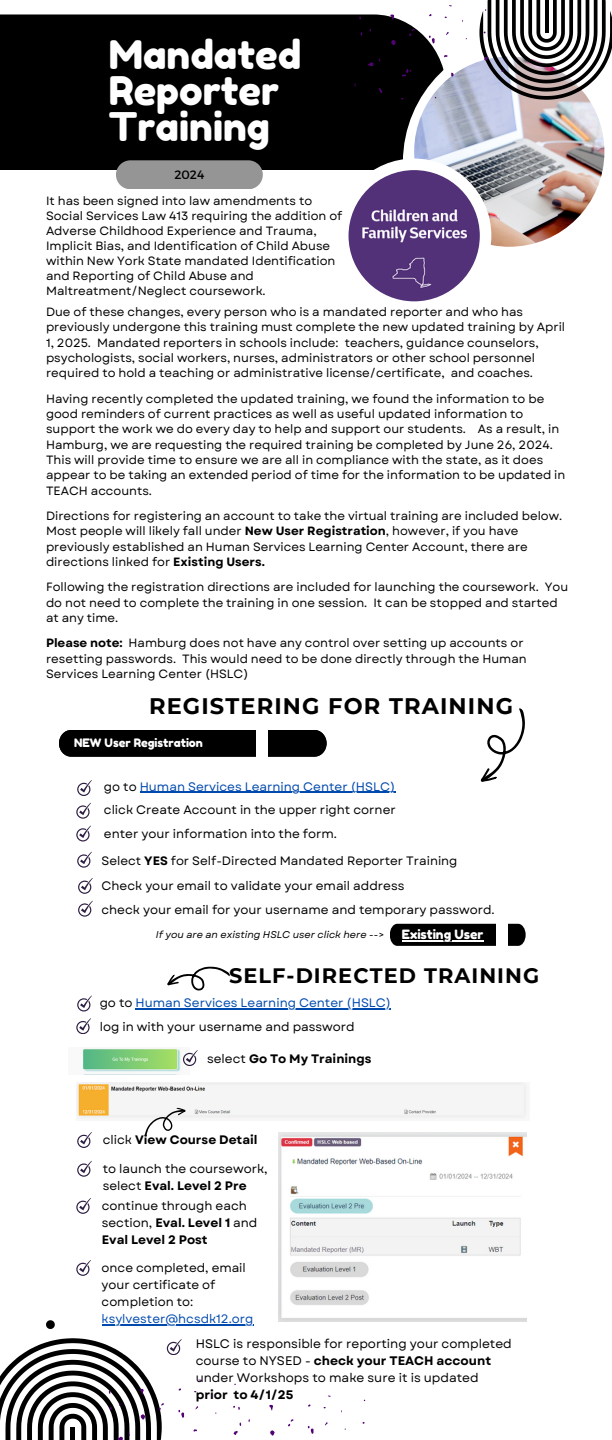
<style>
.page{position:relative;width:612px;height:1440px;background:#fff}
.page>*{position:absolute;margin:0;border:0;box-sizing:border-box;transform-origin:0 0}
.t1{font:39.4px/35.8px "Fredoka One";color:#fff}
.t2{font:700 22.5px "Montserrat";letter-spacing:.05em;color:#000}
.t3{font:700 20.9px "Montserrat";letter-spacing:.05em;color:#000}
.t4{font:12.9px "Fredoka One";color:#fff}
.t5{font:12.4px/17px "Garet";color:#000}
.t6{font:12.3px/17px "Garet";color:#000}
.t7{font:12.3px "Garet";color:#004aad}
.t8{font:700 12.3px "Garet";color:#000}
.t9{font:12.2px/16.9px "Garet";color:#000}
.t10{font:12.2px "Garet";color:#004aad}
.t11{font:12.1px "Montserrat";color:#000}
.t12{font:12px/15.3px "Garet";color:#000}
.t13{font:11.7px "Fredoka One";color:#fff}
.t14{font:italic 9.8px "Garet";color:#000}
.s1{font-weight:700}
.s2{color:#000}
.s3{font-weight:400}
</style>
<div class="page">
<div style="left:0;top:14px;width:447px;height:156px;background:#000"></div>
<svg style="left:403px;top:37px;width:202px;height:210px"></svg>
<img style="left:414px;top:56px;width:190px;height:191px;border-radius:50%">
<div style="left:337px;top:159px;width:154px;height:154px;background:#fff;border-radius:50%"></div>
<img style="left:349px;top:170px;width:131px;height:131px;border-radius:50%">
<div style="left:116px;top:160px;width:147px;height:29px;background:#959595;border-radius:14px"></div>
<svg style="left:76px;top:1198px;width:15px;height:16px"></svg>
<svg style="left:46px;top:1320px;width:9px;height:9px"></svg>
<svg style="left:390px;top:924px;width:136px;height:22px;background:#101010"></svg>
<hr style="left:402px;top:940px;width:81px;height:1px;background:#fff">
<div style="left:496px;top:917px;width:12px;height:45px;background:#fff"></div>
<svg style="left:480px;top:708px;width:45px;height:74px"></svg>
<svg style="left:391px;top:40px;width:5px;height:5px"></svg>
<svg style="left:368px;top:62px;width:5px;height:4px"></svg>
<svg style="left:390px;top:14px;width:4px;height:6px"></svg>
<svg style="left:379px;top:88px;width:3px;height:5px"></svg>
<svg style="left:451px;top:73px;width:3px;height:4px"></svg>
<svg style="left:409px;top:29px;width:6px;height:7px"></svg>
<svg style="left:429px;top:36px;width:6px;height:8px"></svg>
<svg style="left:402px;top:69px;width:9px;height:8px"></svg>
<svg style="left:479px;top:0;width:133px;height:99px"></svg>
<div style="left:59px;top:730px;width:268px;height:27px;background:#000"></div>
<div style="left:256px;top:699px;width:12px;height:89px;background:#fff"></div>
<svg style="left:77px;top:780px;width:15px;height:16px"></svg>
<svg style="left:76px;top:803px;width:15px;height:15px"></svg>
<svg style="left:76px;top:826px;width:15px;height:15px"></svg>
<svg style="left:77px;top:852px;width:15px;height:15px"></svg>
<svg style="left:78px;top:878px;width:15px;height:16px"></svg>
<svg style="left:78px;top:901px;width:15px;height:15px"></svg>
<svg style="left:167px;top:966px;width:63px;height:25px"></svg>
<svg style="left:77px;top:996px;width:15px;height:15px"></svg>
<svg style="left:76px;top:1018px;width:15px;height:16px"></svg>
<img style="left:82px;top:1048px;width:99px;height:24px">
<svg style="left:183px;top:1050px;width:15px;height:16px"></svg>
<svg style="left:77px;top:1132px;width:15px;height:16px"></svg>
<img style="left:76px;top:1083px;width:451px;height:35px">
<svg style="left:141px;top:1106px;width:48px;height:31px"></svg>
<svg style="left:77px;top:1161px;width:15px;height:16px"></svg>
<img style="left:279px;top:1132px;width:247px;height:190px">
<svg style="left:76px;top:1260px;width:15px;height:16px"></svg>
<hr style="left:140px;top:792px;width:255px;height:1px;background:#004aad">
<hr style="left:136px;top:1008px;width:255px;height:1px;background:#004aad">
<hr style="left:102px;top:1324px;width:151px;height:1px;background:#004aad">
<svg style="left:0;top:1338px;width:184px;height:102px"></svg>
<svg style="left:270px;top:1430px;width:5px;height:6px"></svg>
<svg style="left:269px;top:1405px;width:4px;height:6px"></svg>
<svg style="left:234px;top:1422px;width:7px;height:13px"></svg>
<svg style="left:288px;top:1419px;width:6px;height:7px"></svg>
<svg style="left:233px;top:1406px;width:7px;height:4px"></svg>
<svg style="left:308px;top:1426px;width:6px;height:8px"></svg>
<h4 class="t1" style="left:109px;top:37px;width:194px">Mandated<br>Reporter<br>Training</h4>
<h4 class="t11" style="left:174px;top:167px;width:31px">2024</h4>
<h4 class="t12" style="left:46px;top:193px;width:298px;line-height:15px">It has been signed into law amendments to Social Services Law 413 requiring the addition of Adverse Childhood Experience and Trauma, Implicit Bias, and Identification of Child Abuse within New York State mandated Identification and Reporting of Child Abuse and Maltreatment/Neglect coursework.</h4>
<p class="t12" style="left:46px;top:304px;width:521px">Due of these changes, every person who is a mandated reporter and who has previously undergone this training must complete the new updated training by April 1, 2025. Mandated reporters in schools include: teachers, guidance counselors, psychologists, social workers, nurses, administrators or other school personnel required to hold a teaching or administrative license/certificate, and coaches.</p>
<h2 class="t12" style="left:46px;top:391px;width:521px">Having recently completed the updated training, we found the information to be good reminders of current practices as well as useful updated information to support the work we do every day to help and support our students. As a result, in Hamburg, we are requesting the required training be completed by June 26, 2024.<br>This will provide time to ensure we are all in compliance with the state, as it does appear to be taking an extended period of time for the information to be updated in TEACH accounts.</h2>
<p class="t12" style="left:46px;top:508px;width:518px">Directions for registering an account to take the virtual training are included below.<br>Most people will likely fall under <span class="s1">New User Registration</span>, however, if you have previously established an Human Services Learning Center Account, there are directions linked for <span class="s1">Existing Users.</span></p>
<h4 class="t12" style="left:46px;top:580px;width:524px">Following the registration directions are included for launching the coursework. You do not need to complete the training in one session. It can be stopped and started at any time.</h4>
<p class="t12" style="left:46px;top:636px;width:482px"><span class="s1">Please note:</span> Hamburg does not have any control over setting up accounts or resetting passwords. This would need to be done directly through the Human</p>
<p class="t12" style="left:46px;top:666px;width:204px">Services Learning Center (HSLC)</p>
<h2 class="t2" style="left:149px;top:692px;width:366px">REGISTERING FOR TRAINING</h2>
<p class="t13" style="left:74px;top:736px;width:130px">NEW User Registration</p>
<p class="t7" style="left:104px;top:778px;width:293px"><span class="s2">go to</span> Human Services Learning Center (HSLC)</p>
<h4 class="t6" style="left:104px;top:798px;width:293px;line-height:23.7px">click Create Account in the upper right corner enter your information into the form.</h4>
<p class="t9" style="left:101px;top:853px;width:358px">Select <span class="s1">YES</span> for Self-Directed Mandated Reporter Training</p>
<p class="t6" style="left:101px;top:874px;width:395px;line-height:23.7px">Check your email to validate your email address<br>check your email for your username and temporary password.</p>
<p class="t14" style="left:156px;top:928px;width:230px">If you are an existing HSLC user click here --&gt;</p>
<p class="t4" style="left:402px;top:927px;width:83px">Existing User</p>
<p class="t3" style="left:229px;top:963px;width:312px">SELF-DIRECTED TRAINING</p>
<p class="t7" style="left:100px;top:994px;width:293px"><span class="s2">go to</span> Human Services Learning Center (HSLC)</p>
<p class="t6" style="left:100px;top:1018px;width:257px">log in with your username and password</p>
<h4 class="t8" style="left:207px;top:1050px;width:166px"><span class="s3">select</span> Go To My Trainings</h4>
<h4 class="t8" style="left:103px;top:1131px;width:156px"><span class="s3">click</span> View Course Detail</h4>
<h4 class="t6" style="left:103px;top:1160px;width:167px">to launch the coursework, select <span class="s1">Eval. Level 2 Pre</span></h4>
<h1 class="t6" style="left:102px;top:1197px;width:157px">continue through each section, <span class="s1">Eval. Level 1</span> and<br><span class="s1">Eval Level 2 Post</span></h1>
<p class="t9" style="left:102px;top:1259px;width:146px">once completed, email your certificate of completion to:</p>
<h4 class="t10" style="left:102px;top:1310px;width:153px">ksylvester@hcsdk12.org</h4>
<h4 class="t5" style="left:196px;top:1336px;width:318px">HSLC is responsible for reporting your completed course to NYSED - <span class="s1">check your TEACH account </span>under Workshops to make sure it is updated <span class="s1">prior to 4/1/25</span></h4>
</div>
